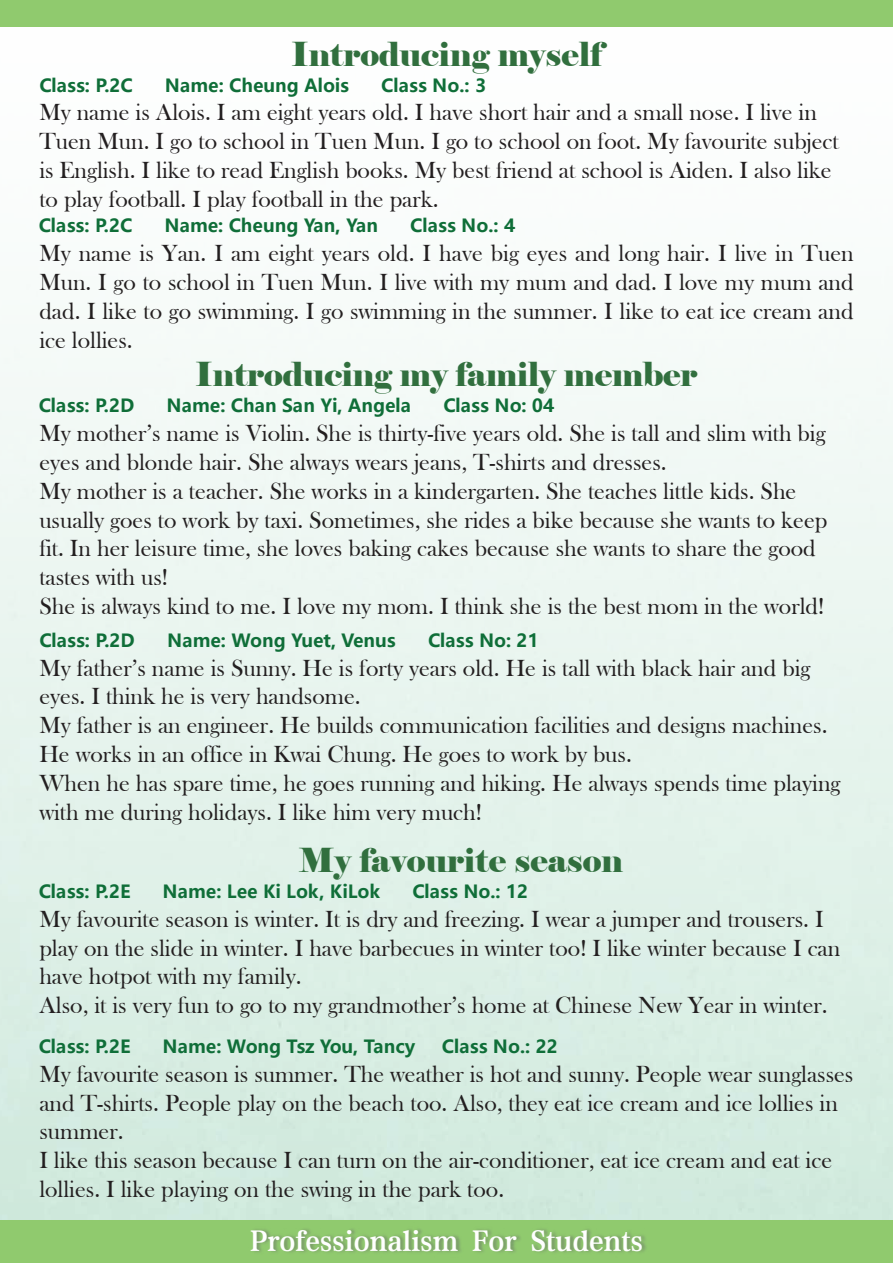
<style>
.page{position:relative;width:893px;height:1263px;background:#fff}
.page>*{position:absolute;margin:0;border:0;box-sizing:border-box;transform-origin:0 0}
.t1{font:33px "Elephant";color:#316f3e}
.t2{font:26.25px "FZZCYSB B51 0";color:#fff}
.t3{font:24px/28.8px "Bask Old Face";color:#231f20}
.t4{font:700 18px "Microsoft Ya Hei";color:#0f6e38}
</style>
<div class="page">
<div style="left:0;top:0;width:893px;height:1232px;background:linear-gradient(to bottom,#fff,#d1eade)"></div>
<div style="left:0;top:0;width:893px;height:26px;background:#90ca6e"></div>
<div style="left:0;top:1221px;width:893px;height:42px;background:#90ca6e"></div>
<img style="left:254px;top:1229px;width:392px;height:24px">
<p class="t1" style="left:291px;top:33px;width:312px">Introducing myself</p>
<p class="t4" style="left:39px;top:73px;width:95px">Class: P.2C</p>
<p class="t4" style="left:165px;top:73px;width:186px">Name: Cheung Alois</p>
<p class="t4" style="left:381px;top:73px;width:106px">Class No.: 3</p>
<p class="t3" style="left:39px;top:99px;width:801px">My name is Alois. I am eight years old. I have short hair and a small nose. I live in Tuen Mun. I go to school in Tuen Mun. I go to school on foot. My favourite subject is English. I like to read English books. My best friend at school is Aiden. I also like to play football. I play football in the park.</p>
<p class="t4" style="left:39px;top:213px;width:95px">Class: P.2C</p>
<p class="t4" style="left:164px;top:213px;width:215px">Name: Cheung Yan, Yan</p>
<p class="t4" style="left:410px;top:213px;width:106px">Class No.: 4</p>
<p class="t3" style="left:39px;top:239px;width:816px;text-align:justify">My name is Yan. I am eight years old. I have big eyes and long hair. I live in Tuen Mun. I go to school in Tuen Mun. I live with my mum and dad. I love my mum and dad. I like to go swimming. I go swimming in the summer. I like to eat ice cream and ice lollies.</p>
<p class="t1" style="left:195px;top:354px;width:504px">Introducing my family member</p>
<p class="t4" style="left:39px;top:393px;width:97px">Class: P.2D</p>
<p class="t4" style="left:167px;top:393px;width:246px">Name: Chan San Yi, Angela</p>
<p class="t4" style="left:443px;top:393px;width:112px">Class No: 04</p>
<p class="t3" style="left:39px;top:419px;width:788px">My mother’s name is Violin. She is thirty-five years old. She is tall and slim with big eyes and blonde hair. She always wears jeans, T-shirts and dresses.</p>
<p class="t3" style="left:39px;top:477px;width:790px">My mother is a teacher. She works in a kindergarten. She teaches little kids. She usually goes to work by taxi. Sometimes, she rides a bike because she wants to keep fit. In her leisure time, she loves baking cakes because she wants to share the good tastes with us!</p>
<p class="t3" style="left:39px;top:592px;width:786px">She is always kind to me. I love my mom. I think she is the best mom in the world!</p>
<p class="t4" style="left:39px;top:628px;width:97px">Class: P.2D</p>
<p class="t4" style="left:167px;top:628px;width:230px">Name: Wong Yuet, Venus</p>
<p class="t4" style="left:428px;top:628px;width:112px">Class No: 21</p>
<p class="t3" style="left:39px;top:654px;width:772px">My father’s name is Sunny. He is forty years old. He is tall with black hair and big eyes. I think he is very handsome.</p>
<p class="t3" style="left:39px;top:711px;width:790px">My father is an engineer. He builds communication facilities and designs machines.<br>He works in an office in Kwai Chung. He goes to work by bus.</p>
<p class="t3" style="left:39px;top:769px;width:803px">When he has spare time, he goes running and hiking. He always spends time playing with me during holidays. I like him very much!</p>
<p class="t1" style="left:299px;top:839px;width:326px">My favourite season</p>
<p class="t4" style="left:39px;top:879px;width:93px">Class: P.2E</p>
<p class="t4" style="left:163px;top:879px;width:219px">Name: Lee Ki Lok, KiLok</p>
<p class="t4" style="left:412px;top:879px;width:117px">Class No.: 12</p>
<p class="t3" style="left:39px;top:905px;width:802px">My favourite season is winter. It is dry and freezing. I wear a jumper and trousers. I play on the slide in winter. I have barbecues in winter too! I like winter because I can have hotpot with my family.</p>
<p class="t3" style="left:39px;top:991px;width:790px">Also, it is very fun to go to my grandmother’s home at Chinese New Year in winter.</p>
<p class="t4" style="left:39px;top:1034px;width:93px">Class: P.2E</p>
<p class="t4" style="left:163px;top:1034px;width:254px">Name: Wong Tsz You, Tancy</p>
<p class="t4" style="left:442px;top:1034px;width:117px">Class No.: 22</p>
<p class="t3" style="left:39px;top:1060px;width:816px">My favourite season is summer. The weather is hot and sunny. People wear sunglasses and T-shirts. People play on the beach too. Also, they eat ice cream and ice lollies in summer.</p>
<p class="t3" style="left:39px;top:1146px;width:794px">I like this season because I can turn on the air-conditioner, eat ice cream and eat ice lollies. I like playing on the swing in the park too.</p>
<p class="t2" style="left:250px;top:1225px;width:394px">Professionalism For Students</p>
</div>
